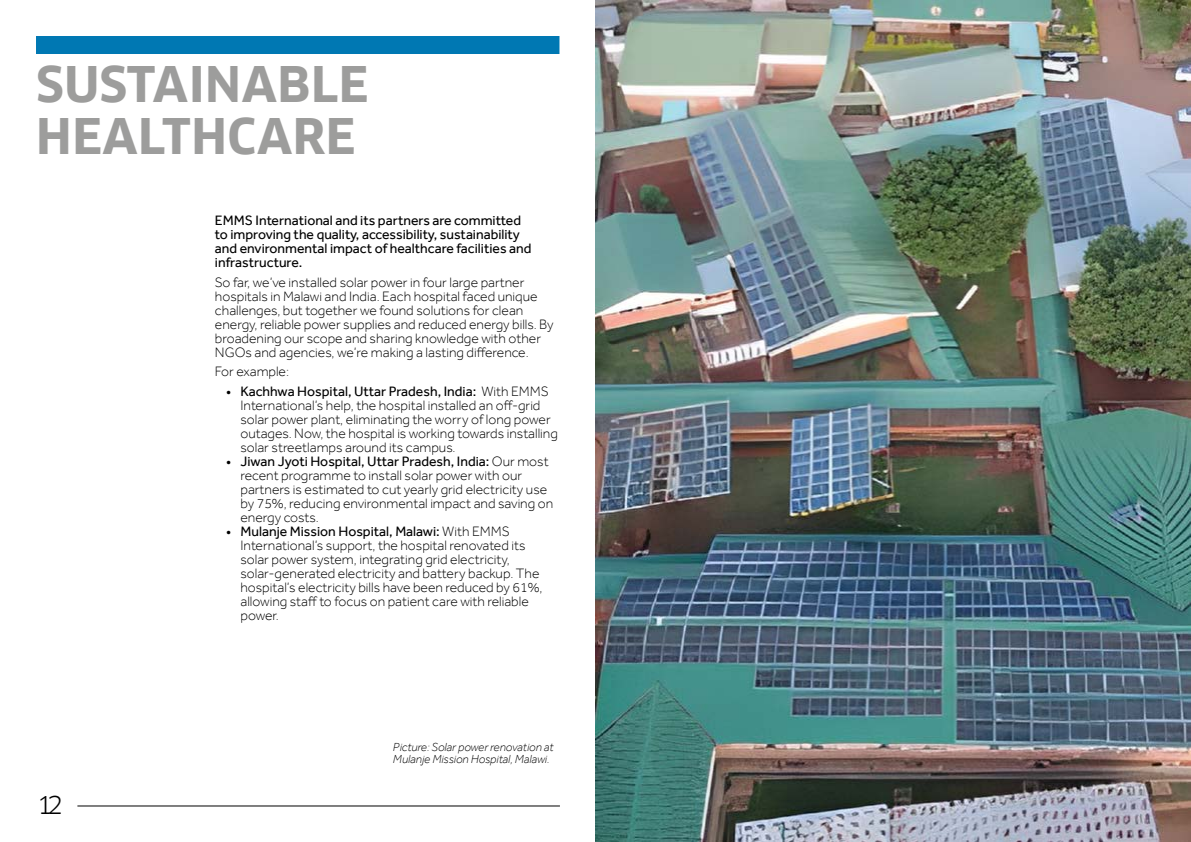
<style>
.page{position:relative;width:1191px;height:842px;background:#fff}
.page>*{position:absolute;margin:0;border:0;box-sizing:border-box;transform-origin:0 0}
.t1{font:700 48px/52px "Clan Pro";letter-spacing:.01em;color:#9d9d9c}
.t2{font:24px "Clan Pro";color:#000}
.t3{font:300 14px/14px "Effra";color:#000}
.t4{font:14px/14px "Effra";color:#000}
.t5{font:italic 300 12px/12px "Effra";color:#000}
.s1{font-weight:400}
</style>
<div class="page">
<div style="left:36px;top:36px;width:523px;height:18px;background:#0078b3"></div>
<hr style="left:77px;top:805px;width:483px;height:1px;background:#000">
<img style="left:595px;top:0;width:596px;height:842px">
<h1 class="t1" style="left:36px;top:58px;width:334px">SUSTAINABLE<br>HEALTHCARE</h1>
<p class="t4" style="left:215px;top:213px;width:318px">EMMS International and its partners are committed to improving the quality, accessibility, sustainability and environmental impact of healthcare facilities and infrastructure.</p>
<p class="t3" style="left:215px;top:275px;width:340px">So far, we’ve installed solar power in four large partner hospitals in Malawi and India. Each hospital faced unique challenges, but together we found solutions for clean energy, reliable power supplies and reduced energy bills. By broadening our scope and sharing knowledge with other NGOs and agencies, we’re making a lasting difference.</p>
<p class="t3" style="left:215px;top:364px;width:76px">For example:</p>
<p class="t3" style="left:240px;top:384px;width:319px;text-indent:-14px"><span class="s1">• Kachhwa Hospital, Uttar Pradesh, India:</span> With EMMS International’s help, the hospital installed an off-grid solar power plant, eliminating the worry of long power outages. Now, the hospital is working towards installing solar streetlamps around its campus.</p>
<p class="t3" style="left:240px;top:454px;width:314px;text-indent:-14px"><span class="s1">• Jiwan Jyoti Hospital, Uttar Pradesh, India:</span> Our most recent programme to install solar power with our partners is estimated to cut yearly grid electricity use by 75%, reducing environmental impact and saving on energy costs.</p>
<p class="t3" style="left:240px;top:524px;width:303px;text-indent:-14px"><span class="s1">• Mulanje Mission Hospital, Malawi:</span> With EMMS International’s support, the hospital renovated its solar power system, integrating grid electricity, solar-generated electricity and battery backup. The hospital’s electricity bills have been reduced by 61%, allowing staff to focus on patient care with reliable power.</p>
<h2 class="t2" style="left:37px;top:791px;width:28px">12</h2>
<p class="t5" style="left:393px;top:741px;width:162px">Picture: Solar power renovation at<br>Mulanje Mission Hospital, Malawi.</p>
</div>
